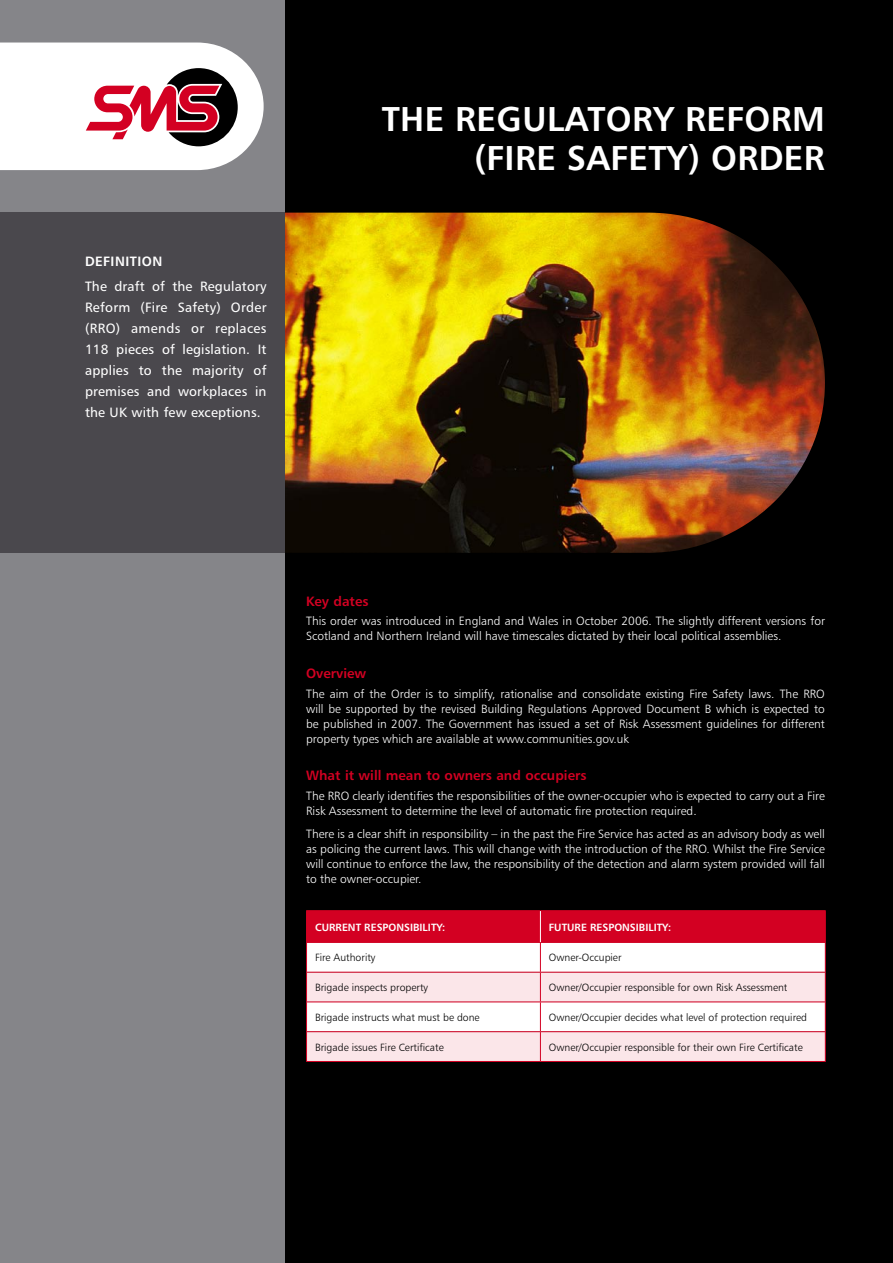
<style>
.page{position:relative;width:893px;height:1263px;background:#000}
.page>*{position:absolute;margin:0;border:0;box-sizing:border-box;transform-origin:0 0}
.main_head{font:34.5px/39.6px "Humanist 777 BT Bold B";letter-spacing:.01em;color:#fff;text-align:right}
._8_5_white_body{font:13.5px/21px "Humanist 777 BT Roman B";letter-spacing:.01em;color:#fff;text-align:justify}
._9pt_red_heading{font:13.5px "Humanist 777 BT Bold B";color:#d30022}
._9pt_WHITE_heading{font:13.5px "Humanist 777 BT Bold B";letter-spacing:.035em;color:#fff}
.intro_text{font:12px/15px "Humanist 777 BT Light B";color:#fff}
.table_body{font:10.5px "Humanist 777 BT Light B";color:#000}
.table_heads{font:10.5px "Humanist 777 BT Bold B";color:#fff}
</style>
<div class="page">
<div style="left:0;top:0;width:285px;height:1263px;background:#858589"></div>
<svg style="left:0;top:43px;width:264px;height:127px;background:#e2cccf"></svg>
<img style="left:285px;top:213px;width:540px;height:340px">
<div style="left:0;top:213px;width:285px;height:340px;background:#4a484d"></div>
<hr style="left:306px;top:910px;width:234px;height:1px;background:#d30022">
<hr style="left:540px;top:910px;width:286px;height:1px;background:#d30022">
<svg style="left:306px;top:911px;width:520px;height:150px;background:#f2b8c1"></svg>
<hr style="left:306px;top:1061px;width:234px;height:1px;background:#d30022">
<hr style="left:540px;top:1061px;width:286px;height:1px;background:#d30022">
<hr style="left:540px;top:911px;width:1px;height:31px;background:#fff">
<p class="_9pt_WHITE_heading" style="left:85px;top:253px;width:79px">DEFINITION</p>
<p class="_8_5_white_body" style="left:85px;top:276px;width:183px">The draft of the Regulatory Reform (Fire Safety) Order (RRO) amends or replaces 118 pieces of legislation. It applies to the majority of premises and workplaces in the UK with few exceptions.</p>
<p class="main_head" style="left:382px;top:98px;width:445px">THE REGULATORY REFORM (FIRE SAFETY) ORDER</p>
<p class="_9pt_red_heading" style="left:306px;top:593px;width:64px">KEY DATES</p>
<p class="intro_text" style="left:306px;top:614px;width:520px">This order was introduced in England and Wales in October 2006. The slightly different versions for<br>Scotland and Northern Ireland will have timescales dictated by their local political assemblies.</p>
<p class="_9pt_red_heading" style="left:306px;top:665px;width:62px">OVERVIEW</p>
<p class="intro_text" style="left:306px;top:686px;width:520px;text-align:justify">The aim of the Order is to simplify, rationalise and consolidate existing Fire Safety laws. The RRO will be supported by the revised Building Regulations Approved Document B which is expected to be published in 2007. The Government has issued a set of Risk Assessment guidelines for different property types which are available at www.communities.gov.uk</p>
<p class="_9pt_red_heading" style="left:306px;top:767px;width:282px">WHAT IT WILL MEAN TO OWNERS AND OCCUPIERS</p>
<p class="intro_text" style="left:306px;top:788px;width:520px">The RRO clearly identifies the responsibilities of the owner-occupier who is expected to carry out a Fire<br>Risk Assessment to determine the level of automatic fire protection required.</p>
<p class="intro_text" style="left:306px;top:826px;width:520px;text-align:justify">There is a clear shift in responsibility – in the past the Fire Service has acted as an advisory body as well as policing the current laws. This will change with the introduction of the RRO. Whilst the Fire Service will continue to enforce the law, the responsibility of the detection and alarm system provided will fall to the owner-occupier.</p>
<p class="table_heads" style="left:315px;top:920px;width:132px">CURRENT RESPONSIBILITY:</p>
<p class="table_heads" style="left:549px;top:920px;width:124px">FUTURE RESPONSIBILITY:</p>
<p class="table_body" style="left:315px;top:951px;width:62px">Fire Authority</p>
<p class="table_body" style="left:549px;top:951px;width:74px">Owner-Occupier</p>
<p class="table_body" style="left:315px;top:981px;width:115px">Brigade inspects property</p>
<p class="table_body" style="left:549px;top:981px;width:240px">Owner/Occupier responsible for own Risk Assessment</p>
<p class="table_body" style="left:315px;top:1011px;width:166px">Brigade instructs what must be done</p>
<p class="table_body" style="left:549px;top:1011px;width:260px">Owner/Occupier decides what level of protection required</p>
<p class="table_body" style="left:315px;top:1040px;width:130px">Brigade issues Fire Certificate</p>
<p class="table_body" style="left:549px;top:1040px;width:255px">Owner/Occupier responsible for their own Fire Certificate</p>
</div>
